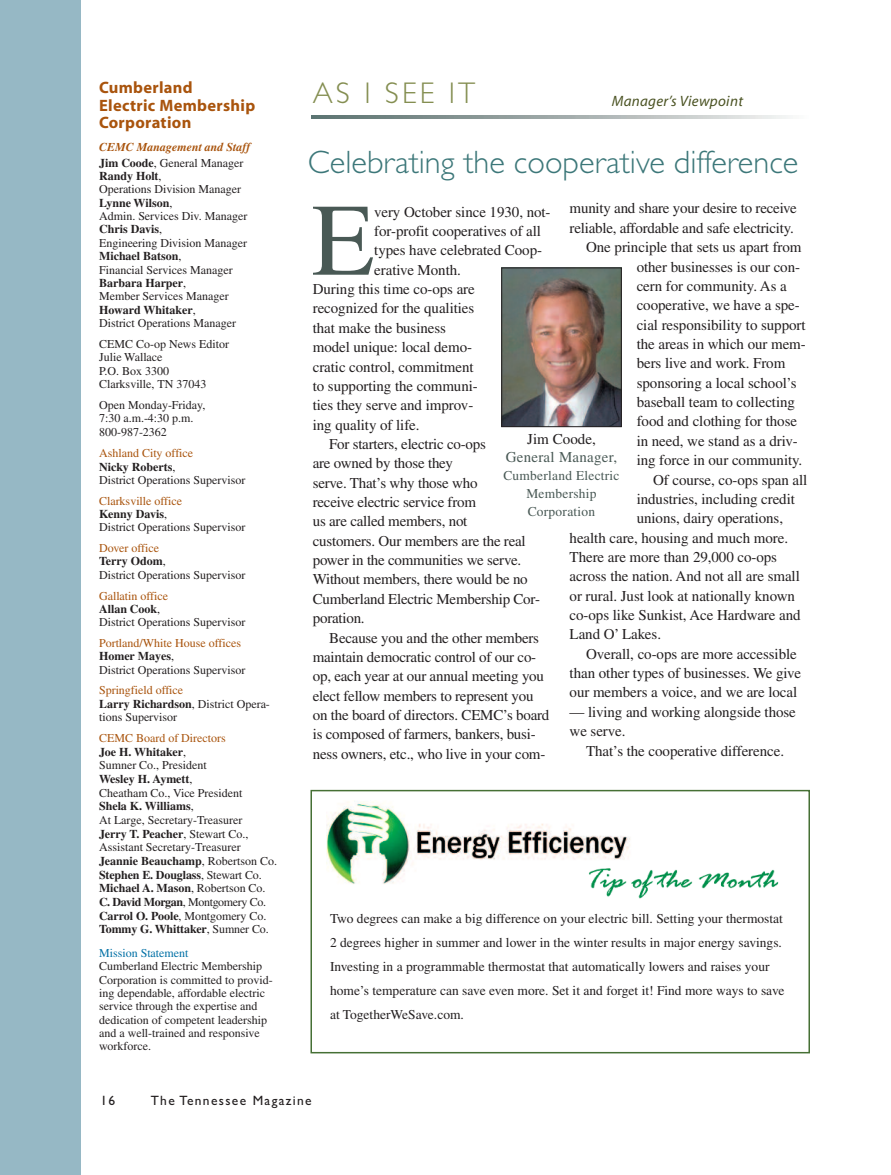
<style>
.page{position:relative;width:891px;height:1175px;background:#fff}
.page>*{position:absolute;margin:0;border:0;box-sizing:border-box;transform-origin:0 0}
.t1{font:102.6px "Times";color:#495955}
.t2{font:300 32.4px "Gill Sans";color:#3c7779}
.t3{font:300 30px "Gill Sans";letter-spacing:.1em;color:#848e51}
.t4{font:700 16.5px/17.9px "Myriad";letter-spacing:.02em;color:#a9540d}
.t5{font:15px/19.4px "Times";letter-spacing:-.005em;color:#231f20}
.t6{font:italic 15px "Myriad";letter-spacing:.02em;color:#4a5222}
.t7{font:15px "Times";letter-spacing:.02em;color:#495955}
.t8{font:13.5px/24px "Times";color:#231f20}
.t9{font:13.5px/18px "Times";letter-spacing:.02em;color:#495955;text-align:center}
.t10{font:13.5px "Gill Sans";letter-spacing:.1em;color:#231f20}
.t11{font:12px/13.4px "Times";color:#231f20}
.t12{font:italic 700 12px/16.2px "Times";color:#a9540d}
.t13{font:12px "Times";color:#0070a5}
.s1{font-style:normal;color:#231f20}
.s2{font-weight:400;font-style:normal;color:#231f20}
.s3{font-weight:700}
.s4{color:#a9540d}
</style>
<div class="page">
<img style="left:311px;top:115px;width:477px;height:4px">
<img style="left:503px;top:269px;width:117px;height:156px">
<div style="left:501px;top:267px;width:121px;height:160px;border:1px solid #231f20"></div>
<div style="left:0;top:0;width:81px;height:1174px;background:#96b8c5"></div>
<div style="left:310px;top:790px;width:500px;height:263px;border:2px solid #467035"></div>
<img style="left:327px;top:801px;width:303px;height:83px">
<img style="left:584px;top:867px;width:195px;height:32px">
<p class="t4" style="left:99px;top:80px;width:158px">Cumberland<br>Electric Membership<br>Corporation</p>
<p class="t12" style="left:99px;top:139px;width:153px">CEMC Management and Staff<br><span class="s1">Jim Coode</span><span class="s2">, General Manager</span></p>
<p class="t11" style="left:99px;top:171px;width:150px"><span class="s3">Randy Holt</span>,<br>Operations Division Manager<br><span class="s3">Lynne Wilson</span>,<br>Admin. Services Div. Manager<br><span class="s3">Chris Davis</span>,<br>Engineering Division Manager<br><span class="s3">Michael Batson</span>,<br>Financial Services Manager<br><span class="s3">Barbara Harper</span>,<br>Member Services Manager<br><span class="s3">Howard Whitaker</span>,<br>District Operations Manager</p>
<p class="t11" style="left:99px;top:338px;width:131px">CEMC Co-op News Editor<br>Julie Wallace<br>P.O. Box 3300<br>Clarksville, TN 37043</p>
<p class="t11" style="left:99px;top:399px;width:108px">Open Monday-Friday,<br>7:30 a.m.-4:30 p.m.<br>800-987-2362</p>
<p class="t11" style="left:99px;top:448px;width:148px"><span class="s4">Ashland City office<br></span><span class="s3">Nicky Roberts</span>,<br>District Operations Supervisor</p>
<p class="t11" style="left:99px;top:495px;width:148px"><span class="s4">Clarksville office<br></span><span class="s3">Kenny Davis</span>,<br>District Operations Supervisor</p>
<p class="t11" style="left:99px;top:542px;width:148px"><span class="s4">Dover office<br></span><span class="s3">Terry Odom</span>,<br>District Operations Supervisor</p>
<p class="t11" style="left:99px;top:590px;width:148px"><span class="s4">Gallatin office<br></span><span class="s3">Allan Cook</span>,<br>District Operations Supervisor</p>
<p class="t11" style="left:99px;top:637px;width:148px"><span class="s4">Portland/White House offices<br></span><span class="s3">Homer Mayes</span>,<br>District Operations Supervisor</p>
<p class="t11" style="left:99px;top:685px;width:172px"><span class="s4">Springfield office<br></span><span class="s3">Larry Richardson</span>, District Opera&shy;tions Supervisor</p>
<p class="t11" style="left:99px;top:732px;width:180px"><span class="s4">CEMC Board of Directors<br></span><span class="s3">Joe H. Whitaker</span>,<br>Sumner Co., President<br><span class="s3">Wesley H. Aymett</span>,<br>Cheatham Co., Vice President<br><span class="s3">Shela K. Williams</span>,<br>At Large, Secretary-Treasurer<br><span class="s3">Jerry T. Peacher</span>, Stewart Co.,<br>Assistant Secretary-Treasurer<br><span class="s3">Jeannie Beauchamp</span>, Robertson Co.<br><span class="s3">Stephen E. Douglass</span>, Stewart Co.<br><span class="s3">Michael A. Mason</span>, Robertson Co.<br><span class="s3">C. David Morgan</span>, Montgomery Co.<br><span class="s3">Carrol O. Poole</span>, Montgomery Co.<br><span class="s3">Tommy G. Whittaker</span>, Sumner Co.</p>
<p class="t13" style="left:99px;top:948px;width:91px">Mission Statement</p>
<p class="t11" style="left:99px;top:960px;width:175px">Cumberland Electric Membership<br>Corporation is committed to provid&shy;ing dependable, affordable electric service through the expertise and dedication of competent leadership and a well-trained and responsive workforce.</p>
<h3 class="t3" style="left:313px;top:75px;width:164px">AS I SEE IT</h3>
<p class="t6" style="left:612px;top:95px;width:133px">Manager’s Viewpoint</p>
<h2 class="t2" style="left:308px;top:143px;width:492px">Celebrating the cooperative difference</h2>
<p class="t5" style="left:570px;top:200px;width:229px">munity and share your desire to receive</p>
<p class="t5" style="left:570px;top:220px;width:226px">reliable, affordable and safe electricity.</p>
<p class="t5" style="left:586px;top:239px;width:217px">One principle that sets us apart from</p>
<p class="t5" style="left:637px;top:258px;width:165px">other businesses is our con-</p>
<p class="t5" style="left:637px;top:278px;width:152px">cern for community. As a</p>
<p class="t5" style="left:637px;top:297px;width:165px">cooperative, we have a spe-</p>
<p class="t5" style="left:637px;top:316px;width:170px">cial responsibility to support</p>
<p class="t5" style="left:637px;top:336px;width:171px">the areas in which our mem-</p>
<p class="t5" style="left:637px;top:355px;width:150px">bers live and work. From</p>
<p class="t5" style="left:637px;top:374px;width:162px">sponsoring a local school’s</p>
<p class="t5" style="left:637px;top:394px;width:160px">baseball team to collecting</p>
<p class="t5" style="left:637px;top:413px;width:162px">food and clothing for those</p>
<p class="t5" style="left:637px;top:432px;width:163px">in need, we stand as a driv-</p>
<p class="t5" style="left:637px;top:452px;width:167px">ing force in our community.</p>
<p class="t5" style="left:653px;top:471px;width:156px">Of course, co-ops span all</p>
<p class="t5" style="left:637px;top:490px;width:160px">industries, including credit</p>
<p class="t5" style="left:637px;top:510px;width:148px">unions, dairy operations,</p>
<p class="t5" style="left:570px;top:529px;width:220px">health care, housing and much more.</p>
<p class="t5" style="left:570px;top:549px;width:209px">There are more than 29,000 co-ops</p>
<p class="t5" style="left:570px;top:568px;width:232px">across the nation. And not all are small</p>
<p class="t5" style="left:570px;top:587px;width:227px">or rural. Just look at nationally known</p>
<p class="t5" style="left:570px;top:607px;width:233px">co-ops like Sunkist, Ace Hardware and</p>
<p class="t5" style="left:570px;top:626px;width:93px">Land O’ Lakes.</p>
<p class="t5" style="left:586px;top:645px;width:212px">Overall, co-ops are more accessible</p>
<p class="t5" style="left:570px;top:665px;width:233px">than other types of businesses. We give</p>
<p class="t5" style="left:570px;top:684px;width:229px">our members a voice, and we are local</p>
<p class="t5" style="left:570px;top:703px;width:228px">— living and working alongside those we serve.</p>
<p class="t5" style="left:586px;top:742px;width:199px">That’s the cooperative difference.</p>
<h1 class="t1" style="left:312px;top:205px;width:64px">E</h1>
<p class="t5" style="left:374px;top:203px;width:178px">very October since 1930, not-</p>
<p class="t5" style="left:374px;top:223px;width:168px">for-profit cooperatives of all</p>
<p class="t5" style="left:374px;top:242px;width:169px">types have celebrated Coop-</p>
<p class="t5" style="left:374px;top:261px;width:88px">erative Month.</p>
<p class="t5" style="left:313px;top:281px;width:164px">During this time co-ops are</p>
<p class="t5" style="left:313px;top:300px;width:163px">recognized for the qualities</p>
<p class="t5" style="left:313px;top:319px;width:135px">that make the business</p>
<p class="t5" style="left:313px;top:339px;width:161px">model unique: local demo-</p>
<p class="t5" style="left:313px;top:358px;width:162px">cratic control, commitment</p>
<p class="t5" style="left:313px;top:378px;width:167px">to supporting the communi-</p>
<p class="t5" style="left:313px;top:397px;width:162px">ties they serve and improv-</p>
<p class="t5" style="left:313px;top:416px;width:108px">ing quality of life.</p>
<p class="t5" style="left:329px;top:436px;width:158px">For starters, electric co-ops</p>
<p class="t5" style="left:313px;top:455px;width:142px">are owned by those they</p>
<p class="t5" style="left:313px;top:474px;width:166px">serve. That’s why those who</p>
<p class="t5" style="left:313px;top:494px;width:165px">receive electric service from</p>
<p class="t5" style="left:313px;top:513px;width:156px">us are called members, not</p>
<p class="t5" style="left:313px;top:532px;width:214px">customers. Our members are the real</p>
<p class="t5" style="left:313px;top:552px;width:210px">power in the communities we serve.</p>
<p class="t5" style="left:313px;top:571px;width:217px">Without members, there would be no</p>
<p class="t5" style="left:313px;top:590px;width:229px">Cumberland Electric Membership Cor-</p>
<p class="t5" style="left:313px;top:610px;width:53px">poration.</p>
<p class="t5" style="left:329px;top:629px;width:211px">Because you and the other members</p>
<p class="t5" style="left:313px;top:648px;width:225px">maintain democratic control of our co-</p>
<p class="t5" style="left:313px;top:668px;width:233px">op, each year at our annual meeting you</p>
<p class="t5" style="left:313px;top:687px;width:222px">elect fellow members to represent you</p>
<p class="t5" style="left:313px;top:706px;width:238px">on the board of directors. CEMC’s board</p>
<p class="t5" style="left:313px;top:726px;width:224px">is composed of farmers, bankers, busi-</p>
<p class="t5" style="left:313px;top:745px;width:234px">ness owners, etc., who live in your com-</p>
<p class="t5" style="left:527px;top:430px;width:70px">Jim Coode,</p>
<p class="t7" style="left:506px;top:452px;width:113px">General Manager,</p>
<p class="t9" style="left:503px;top:468px;width:118px">Cumberland Electric<br>Membership<br>Corporation</p>
<p class="t8" style="left:330px;top:907px;width:456px">Two degrees can make a big difference on your electric bill. Setting your thermostat 2 degrees higher in summer and lower in the winter results in major energy savings.<br>Investing in a programmable thermostat that automatically lowers and raises your home’s temperature can save even more. Set it and forget it! Find more ways to save at TogetherWeSave.com.</p>
<p class="t10" style="left:101px;top:1092px;width:16px">16</p>
<p class="t10" style="left:151px;top:1092px;width:163px">The Tennessee Magazine</p>
</div>
